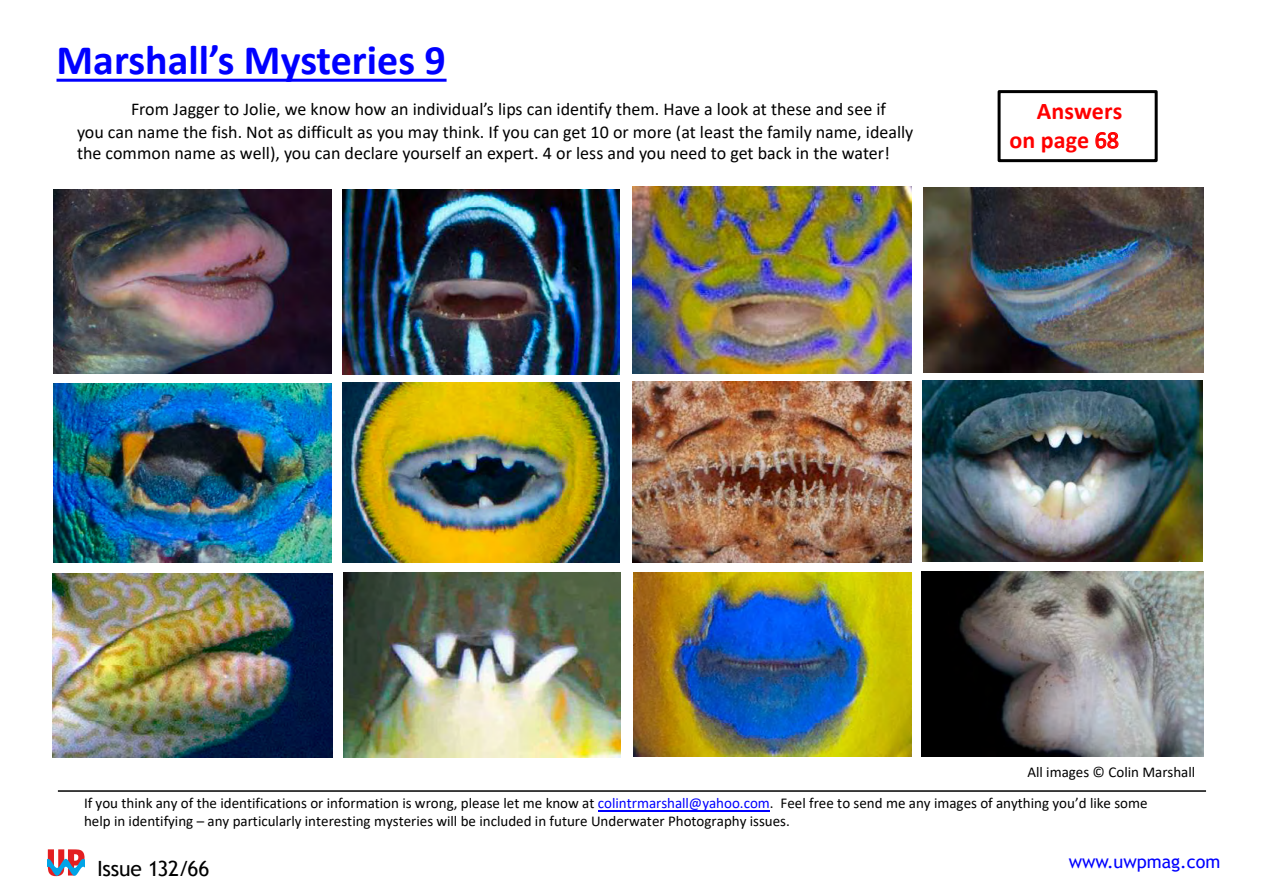
<style>
.page{position:relative;width:1263px;height:893px;background:#fff}
.page>*{position:absolute;margin:0;border:0;box-sizing:border-box;transform-origin:0 0}
.t1{font:700 42px "Calibri";color:#00f}
.t2{font:700 24px/28.8px "Calibri";letter-spacing:.005em;color:#f00;text-align:right}
.t3{font:21px "Trebuchet MS";letter-spacing:-.015em;color:#000}
.t4{font:18px/22.6px "Calibri";color:#000}
.t5{font:18px "Trebuchet MS";color:#00f}
.t6{font:15px/18px "Calibri";color:#000}
.s1{font-weight:400}
.s2{color:#00f}
</style>
<div class="page">
<svg style="left:47px;top:849px;width:37px;height:27px"></svg>
<img style="left:632px;top:187px;width:279px;height:187px">
<img style="left:921px;top:571px;width:283px;height:185px">
<img style="left:923px;top:188px;width:281px;height:184px">
<img style="left:633px;top:573px;width:278px;height:183px">
<img style="left:922px;top:381px;width:281px;height:180px">
<img style="left:342px;top:382px;width:277px;height:181px">
<img style="left:53px;top:383px;width:279px;height:180px">
<img style="left:54px;top:190px;width:278px;height:184px">
<img style="left:343px;top:572px;width:277px;height:185px">
<img style="left:342px;top:189px;width:277px;height:185px">
<img style="left:53px;top:574px;width:279px;height:183px">
<svg style="left:57px;top:79px;width:390px;height:3px"></svg>
<div style="left:997px;top:90px;width:161px;height:72px;border:3px solid #000"></div>
<img style="left:632px;top:382px;width:279px;height:180px">
<hr style="left:58px;top:790px;width:1148px;height:2px;background:#000">
<hr style="left:598px;top:810px;width:171px;height:1px;background:#00f">
<h1 class="t1" style="left:57px;top:31px;width:391px">Marshall’s Mysteries 9</h1>
<p class="t4" style="left:77px;top:97px;width:838px;text-indent:54px">From Jagger to Jolie, we know how an individual’s lips can identify them. Have a look at these and see if you can name the fish. Not as difficult as you may think. If you can get 10 or more (at least the family name, ideally</p>
<p class="t4" style="left:77px;top:141px;width:814px">the common name as well), you can declare yourself an expert. 4 or less and you need to get back in the water!</p>
<h2 class="t2" style="left:1009px;top:96px;width:114px">Answers on page <span class="s1">68</span></h2>
<p class="t6" style="left:1027px;top:763px;width:169px">All images © Colin Marshall</p>
<p class="t6" style="left:84px;top:794px;width:1065px">If you think any of the identifications or information is wrong, please let me know at <span class="s2">colintrmarshall@yahoo.com</span>. Feel free to send me any images of anything you’d like some help in identifying – any particularly interesting mysteries will be included in future Underwater Photography issues.</p>
<h3 class="t3" style="left:97px;top:856px;width:114px">Issue 132/66</h3>
<p class="t5" style="left:1069px;top:851px;width:153px">www.uwpmag.com</p>
</div>
